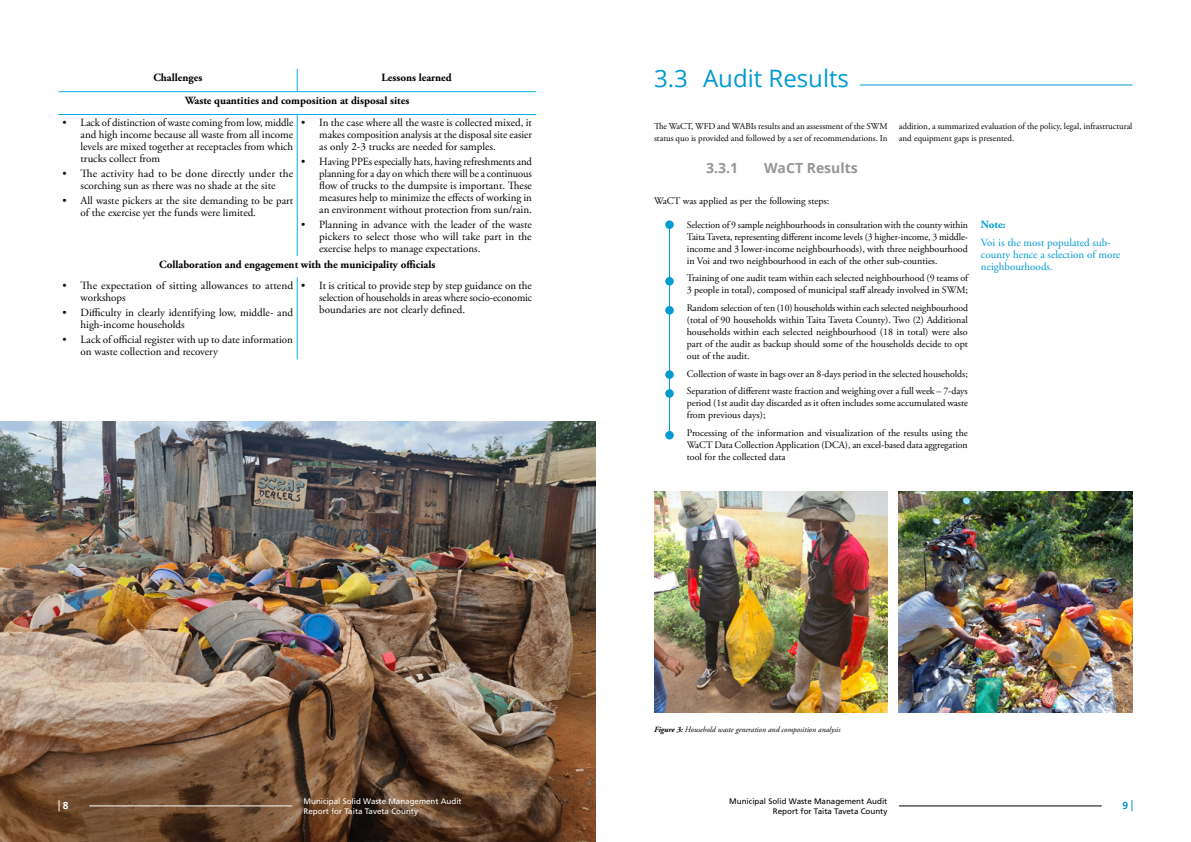
<style>
.page{position:relative;width:1191px;height:842px;background:#fff}
.page>*{position:absolute;margin:0;border:0;box-sizing:border-box;transform-origin:0 0}
.t1{font:24px "Open Sans";color:#009ad3}
.t2{font:700 14px "Open Sans";color:#969696}
.t3{font:11px/12px "Adobe Garamond Pro";color:#000;text-align:justify}
.t4{font:700 11px/22.8px "Adobe Garamond Pro";color:#000}
.t5{font:11px/12px "Adobe Garamond Pro";color:#009ad3}
.t6{font:700 11px "Adobe Garamond Pro";color:#009ad3}
.t7{font:10px/12px "Adobe Garamond Pro";color:#000;text-align:justify}
.t8{font:700 10px "Open Sans";color:#009ad3}
.t9{font:700 10px "Open Sans";color:#fff}
.t10{font:9px/12px "Adobe Garamond Pro";color:#000}
.t11{font:8px/10px "Frutiger LT Std";color:#000;text-align:right}
.t12{font:8px/10px "Frutiger LT Std";color:#fff}
.t13{font:italic 8px "Adobe Garamond Pro";color:#000}
.s1{font-weight:700}
</style>
<div class="page">
<img style="left:654px;top:492px;width:233px;height:220px">
<img style="left:899px;top:492px;width:233px;height:220px">
<hr style="left:860px;top:84px;width:272px;height:1px;background:#009ad3">
<div style="left:665px;top:220px;width:9px;height:9px;background:#009ad3;border-radius:50%"></div>
<div style="left:665px;top:277px;width:9px;height:8px;background:#009ad3;border-radius:50%"></div>
<div style="left:665px;top:306px;width:9px;height:9px;background:#009ad3;border-radius:50%"></div>
<div style="left:665px;top:370px;width:9px;height:9px;background:#009ad3;border-radius:50%"></div>
<div style="left:665px;top:389px;width:9px;height:9px;background:#009ad3;border-radius:50%"></div>
<div style="left:665px;top:431px;width:9px;height:8px;background:#009ad3;border-radius:50%"></div>
<hr style="left:669px;top:225px;width:1px;height:210px;background:#009ad3">
<img style="left:0;top:421px;width:595px;height:421px">
<svg style="left:297px;top:69px;width:1px;height:22px"></svg>
<hr style="left:59px;top:91px;width:238px;height:1px;background:#00aeef">
<hr style="left:297px;top:91px;width:239px;height:1px;background:#00aeef">
<hr style="left:59px;top:114px;width:238px;height:1px;background:#00aeef">
<hr style="left:297px;top:114px;width:239px;height:1px;background:#00aeef">
<hr style="left:297px;top:115px;width:1px;height:141px;background:#00aeef">
<hr style="left:297px;top:277px;width:1px;height:82px;background:#00aeef">
<hr style="left:899px;top:806px;width:202px;height:1px;background:#000">
<hr style="left:89px;top:806px;width:203px;height:1px;background:#fff">
<p class="t4" style="left:185px;top:66px;width:268px;text-indent:196px">Lessons learned<br>Waste quantities and composition at disposal sites</p>
<p class="t3" style="left:81px;top:117px;width:214px;text-indent:-18px">• Lack of distinction of waste coming from low, middle and high income because all waste from all income levels are mixed together at receptacles from which trucks collect from</p>
<p class="t3" style="left:63px;top:168px;width:232px;text-align:center">• The activity had to be done directly under the scorching sun as there was no shade at the site</p>
<p class="t3" style="left:81px;top:195px;width:214px;text-indent:-18px">• All waste pickers at the site demanding to be part of the exercise yet the funds were limited.</p>
<p class="t4" style="left:153px;top:66px;width:51px">Challenges</p>
<p class="t3" style="left:319px;top:117px;width:214px;text-indent:-18px">• In the case where all the waste is collected mixed, it makes composition analysis at the disposal site easier as only 2-3 trucks are needed for samples.</p>
<p class="t3" style="left:319px;top:156px;width:214px;text-indent:-18px">• Having PPEs especially hats, having refreshments and planning for a day on which there will be a continuous flow of trucks to the dumpsite is important. These measures help to minimize the effects of working in an environment without protection from sun/rain.</p>
<p class="t3" style="left:319px;top:219px;width:214px;text-indent:-18px">• Planning in advance with the leader of the waste pickers to select those who will take part in the exercise helps to manage expectations.</p>
<p class="t4" style="left:159px;top:253px;width:278px">Collaboration and engagement with the municipality officials</p>
<p class="t3" style="left:81px;top:280px;width:214px;text-indent:-18px">• The expectation of sitting allowances to attend workshops</p>
<p class="t3" style="left:81px;top:307px;width:214px;text-indent:-18px">• Difficulty in clearly identifying low, middle- and high-income households</p>
<p class="t3" style="left:81px;top:334px;width:214px;text-indent:-18px">• Lack of official register with up to date information on waste collection and recovery</p>
<p class="t3" style="left:319px;top:280px;width:214px;text-indent:-18px">• It is critical to provide step by step guidance on the selection of households in areas where socio-economic boundaries are not clearly defined.</p>
<h1 class="t1" style="left:654px;top:62px;width:196px">3.3 Audit Results</h1>
<p class="t10" style="left:654px;top:121px;width:235px">The WaCT, WFD and WABIs results and an assessment of the SWM status quo is provided and followed by a set of recommendations. In</p>
<p class="t2" style="left:706px;top:158px;width:33px">3.3.1</p>
<p class="t2" style="left:764px;top:158px;width:95px">WaCT Results</p>
<p class="t10" style="left:899px;top:121px;width:235px">addition, a summarized evaluation of the policy, legal, infrastructural and equipment gaps is presented.</p>
<p class="t7" style="left:654px;top:196px;width:177px">WaCT was applied as per the following steps:</p>
<p class="t7" style="left:687px;top:219px;width:283px">Selection of 9 sample neighbourhoods in consultation with the county within Taita Taveta, representing different income levels (3 higher-income, 3 middle&shy;income and 3 lower-income neighbourhoods), with three neighbourhood in Voi and two neighbourhood in each of the other sub-counties.</p>
<p class="t7" style="left:687px;top:273px;width:283px">Training of one audit team within each selected neighbourhood (9 teams of<br>3 people in total), composed of municipal staff already involved in SWM;</p>
<p class="t7" style="left:687px;top:302px;width:283px">Random selection of ten (10) households within each selected neighbourhood (total of 90 households within Taita Taveta County). Two (2) Additional households within each selected neighbourhood (18 in total) were also part of the audit as backup should some of the households decide to opt out of the audit.</p>
<p class="t7" style="left:687px;top:365px;width:282px;line-height:17.7px">Collection of waste in bags over an 8-days period in the selected households;<br>Separation of different waste fraction and weighing over a full week – 7-days</p>
<p class="t7" style="left:687px;top:398px;width:283px">period (1st audit day discarded as it often includes some accumulated waste from previous days);</p>
<p class="t7" style="left:687px;top:427px;width:282px">Processing of the information and visualization of the results using the WaCT Data Collection Application (DCA), an excel-based data aggregation tool for the collected data</p>
<p class="t6" style="left:981px;top:219px;width:26px">Note:</p>
<p class="t5" style="left:981px;top:237px;width:141px">Voi is the most populated sub&shy;county hence a selection of more neighbourhoods.</p>
<p class="t13" style="left:654px;top:724px;width:188px"><span class="s1">Figure 3:</span> Household waste generation and composition analysis</p>
<p class="t9" style="left:63px;top:798px;width:7px">8</p>
<p class="t12" style="left:303px;top:796px;width:160px">Municipal Solid Waste Management Audit<br>Report for Taita Taveta County</p>
<p class="t11" style="left:729px;top:796px;width:160px">Municipal Solid Waste Management Audit<br>Report for Taita Taveta County</p>
<p class="t8" style="left:1122px;top:798px;width:7px">9</p>
</div>
